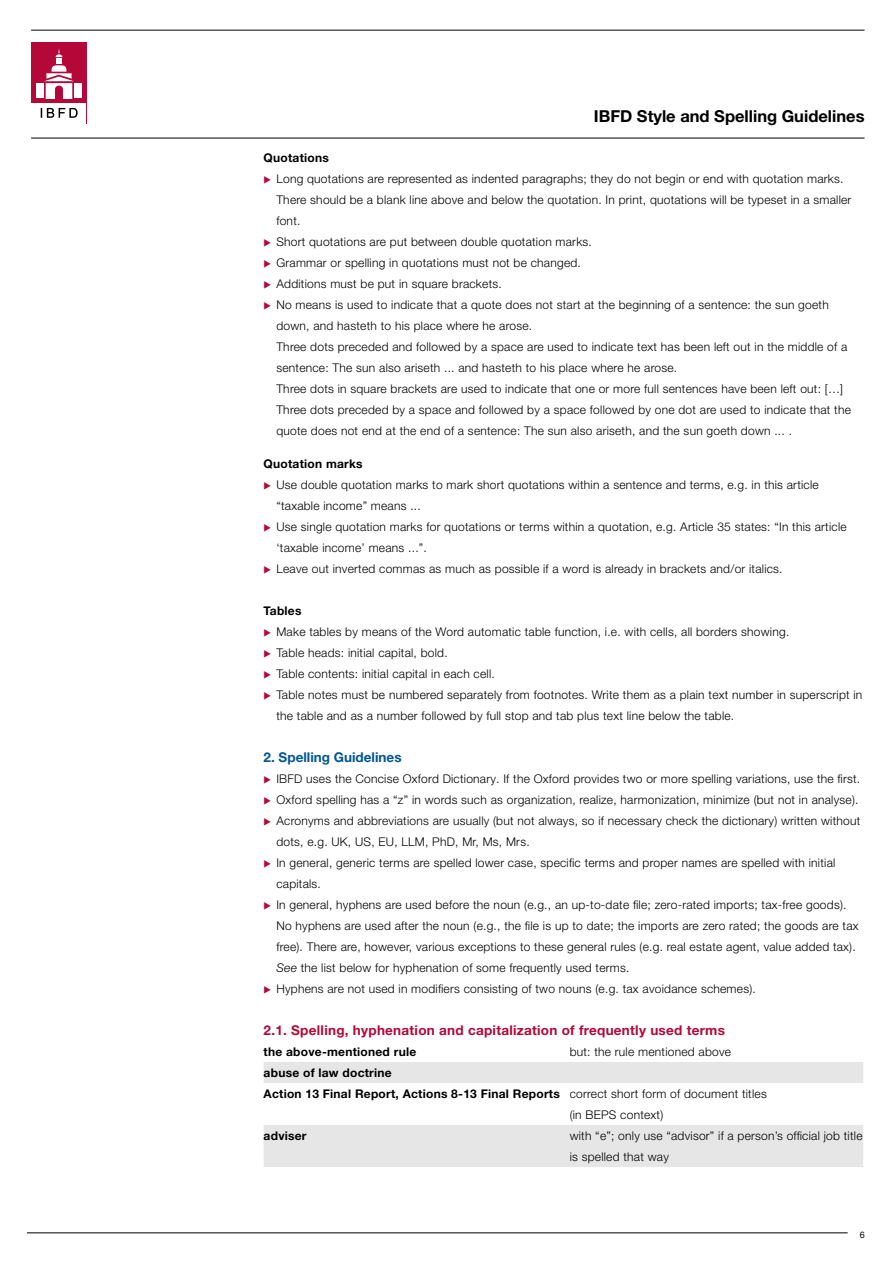
<style>
.page{position:relative;width:893px;height:1263px;background:#fff}
.page>*{position:absolute;margin:0;border:0;box-sizing:border-box;transform-origin:0 0}
.t1{font:700 16.5px "Helvetica Neue LT Pro";color:#000}
.t2{font:700 13.5px "Helvetica Neue LT Pro";letter-spacing:.02em;color:#b30838}
.t3{font:700 13.5px "Helvetica Neue LT Pro";color:#005695}
.t4{font:300 12px/21px "Helvetica Neue LT Pro";letter-spacing:.02em;color:#000}
.t5{font:700 12px "Helvetica Neue LT Pro";letter-spacing:.02em;color:#000}
.t6{font:9px "Helvetica Neue LT Pro";color:#000}
.s1{font-style:italic}
.s2{font-weight:300}
</style>
<div class="page">
<hr style="left:27px;top:1232px;width:821px;height:1px;background:#000">
<hr style="left:31px;top:30px;width:833px;height:1px;background:#000">
<hr style="left:31px;top:138px;width:833px;height:1px;background:#000">
<div style="left:31px;top:42px;width:56px;height:82px;background:#b30838"></div>
<div style="left:32px;top:103px;width:54px;height:20px;background:#fff"></div>
<div style="left:36px;top:83px;width:8px;height:15px;background:#fff"></div>
<div style="left:74px;top:83px;width:8px;height:15px;background:#fff"></div>
<svg style="left:44px;top:48px;width:30px;height:51px"></svg>
<svg style="left:41px;top:108px;width:37px;height:10px"></svg>
<div style="left:264px;top:1062px;width:599px;height:21px;background:#e6e6e6"></div>
<div style="left:264px;top:1125px;width:599px;height:21px;background:#e6e6e6"></div>
<div style="left:264px;top:1146px;width:599px;height:21px;background:#e6e6e6"></div>
<h1 class="t1" style="left:594px;top:106px;width:272px">IBFD Style and Spelling Guidelines</h1>
<p class="t5" style="left:264px;top:150px;width:67px">Quotations</p>
<p class="t4" style="left:276px;top:168px;width:576px">Long quotations are represented as indented paragraphs; they do not begin or end with quotation marks.<br>There should be a blank line above and below the quotation. In print, quotations will be typeset in a smaller font.<br>Short quotations are put between double quotation marks.<br>Grammar or spelling in quotations must not be changed.<br>Additions must be put in square brackets.<br>No means is used to indicate that a quote does not start at the beginning of a sentence: the sun goeth down, and hasteth to his place where he arose.<br>Three dots preceded and followed by a space are used to indicate text has been left out in the middle of a sentence: The sun also ariseth ... and hasteth to his place where he arose.<br>Three dots in square brackets are used to indicate that one or more full sentences have been left out: […] Three dots preceded by a space and followed by a space followed by one dot are used to indicate that the quote does not end at the end of a sentence: The sun also ariseth, and the sun goeth down ... .</p>
<p class="t5" style="left:264px;top:456px;width:101px">Quotation marks</p>
<p class="t4" style="left:276px;top:474px;width:572px">Use double quotation marks to mark short quotations within a sentence and terms, e.g. in this article “taxable income” means ...<br>Use single quotation marks for quotations or terms within a quotation, e.g. Article 35 states: “In this article ‘taxable income’ means ...”.<br>Leave out inverted commas as much as possible if a word is already in brackets and/or italics.</p>
<p class="t5" style="left:264px;top:603px;width:39px">Tables</p>
<p class="t4" style="left:276px;top:621px;width:587px">Make tables by means of the Word automatic table function, i.e. with cells, all borders showing.<br>Table heads: initial capital, bold.<br>Table contents: initial capital in each cell.<br>Table notes must be numbered separately from footnotes. Write them as a plain text number in superscript in the table and as a number followed by full stop and tab plus text line below the table.</p>
<p class="t3" style="left:264px;top:748px;width:139px">2. Spelling Guidelines</p>
<p class="t4" style="left:276px;top:768px;width:585px">IBFD uses the Concise Oxford Dictionary. If the Oxford provides two or more spelling variations, use the first.<br>Oxford spelling has a “z” in words such as organization, realize, harmonization, minimize (but not in analyse).<br>Acronyms and abbreviations are usually (but not always, so if necessary check the dictionary) written without dots, e.g. UK, US, EU, LLM, PhD, Mr, Ms, Mrs.<br>In general, generic terms are spelled lower case, specific terms and proper names are spelled with initial capitals.<br>In general, hyphens are used before the noun (e.g., an up-to-date file; zero-rated imports; tax-free goods).<br>No hyphens are used after the noun (e.g., the file is up to date; the imports are zero rated; the goods are tax free). There are, however, various exceptions to these general rules (e.g. real estate agent, value added tax).<br><span class="s1">See</span> the list below for hyphenation of some frequently used terms.<br>Hyphens are not used in modifiers consisting of two nouns (e.g. tax avoidance schemes).</p>
<p class="t2" style="left:264px;top:1021px;width:463px">2.1. Spelling, hyphenation and capitalization of frequently used terms</p>
<p class="t5" style="left:264px;top:1044px;width:154px">the above-mentioned rule</p>
<p class="t4" style="left:570px;top:1041px;width:163px">but: the rule mentioned above</p>
<p class="t5" style="left:264px;top:1065px;width:130px">abuse of law doctrine</p>
<p class="t5" style="left:264px;top:1086px;width:505px">Action 13 Final Report, Actions 8-13 Final Reports <span class="s2">correct short form of document titles</span></p>
<p class="t4" style="left:570px;top:1104px;width:95px">(in BEPS context)</p>
<p class="t5" style="left:264px;top:1128px;width:44px">adviser</p>
<p class="t4" style="left:570px;top:1125px;width:294px">with “e”; only use “advisor” if a person’s official job title is spelled that way</p>
<p class="t6" style="left:860px;top:1229px;width:7px">6</p>
</div>
